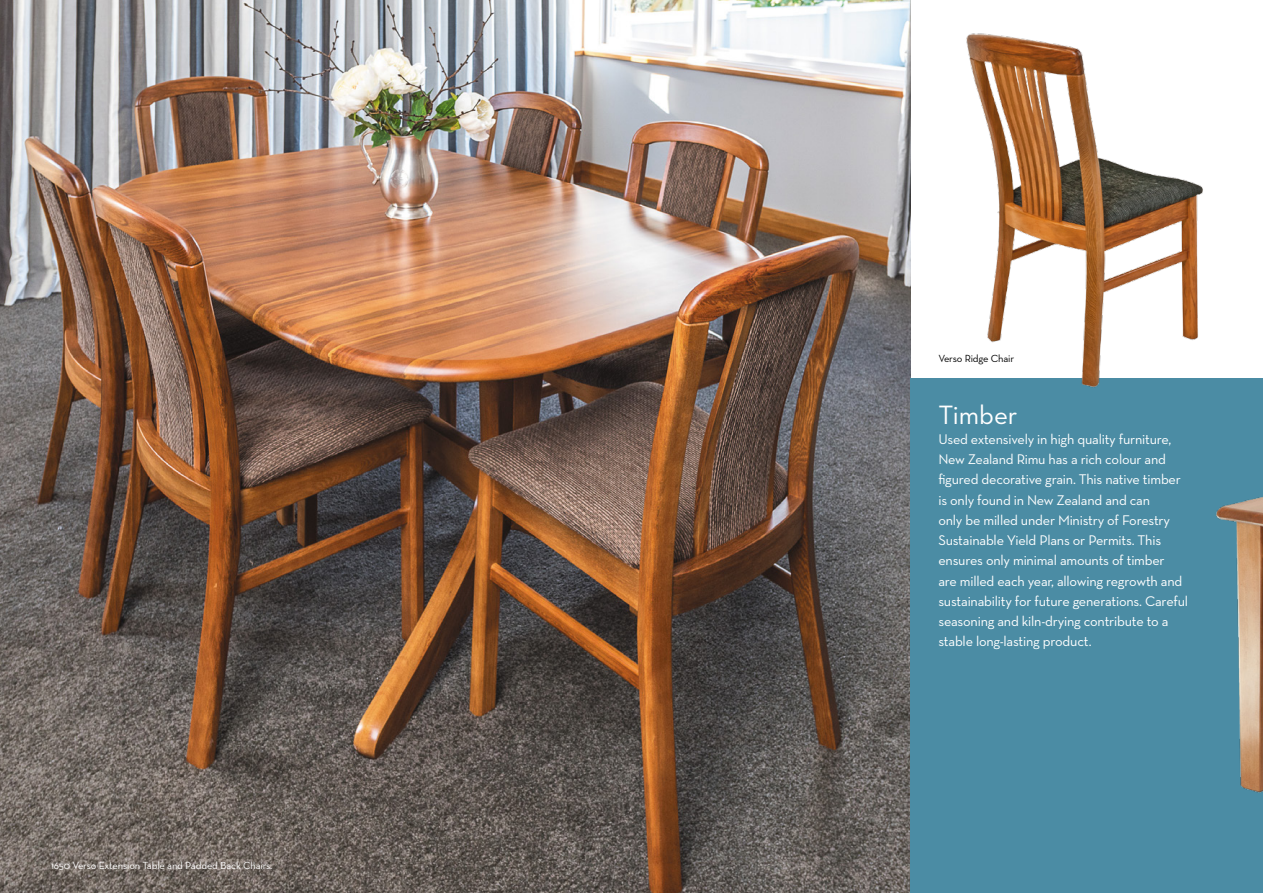
<style>
.page{position:relative;width:1263px;height:893px;background:#fff}
.page>*{position:absolute;margin:0;border:0;box-sizing:border-box;transform-origin:0 0}
.t1{font:27px "Neutra Text";color:#fff}
.t2{font:14.25px/20.2px "Neutra Text";letter-spacing:-.015em;color:#fff}
.t3{font:10.5px "Neutra Text";letter-spacing:-.015em;color:#fff}
.t4{font:10.5px "Neutra Text";letter-spacing:-.015em;color:#000}
</style>
<div class="page">
<img style="left:0;top:0;width:910px;height:893px">
<div style="left:910px;top:378px;width:353px;height:515px;background:#4b8ca4"></div>
<img style="left:966px;top:33px;width:237px;height:354px">
<img style="left:1190px;top:358px;width:73px;height:435px">
<p class="t3" style="left:51px;top:859px;width:223px">1650 Verso Extension Table and Padded Back Chairs.</p>
<p class="t4" style="left:938px;top:352px;width:77px">Verso Ridge Chair</p>
<p class="t1" style="left:938px;top:398px;width:81px">Timber</p>
<p class="t2" style="left:938px;top:429px;width:251px">Used extensively in high quality furniture, New Zealand Rimu has a rich colour and figured decorative grain. This native timber is only found in New Zealand and can<br>only be milled under Ministry of Forestry Sustainable Yield Plans or Permits. This ensures only minimal amounts of timber<br>are milled each year, allowing regrowth and sustainability for future generations. Careful seasoning and kiln-drying contribute to a stable long-lasting product.</p>
</div>
